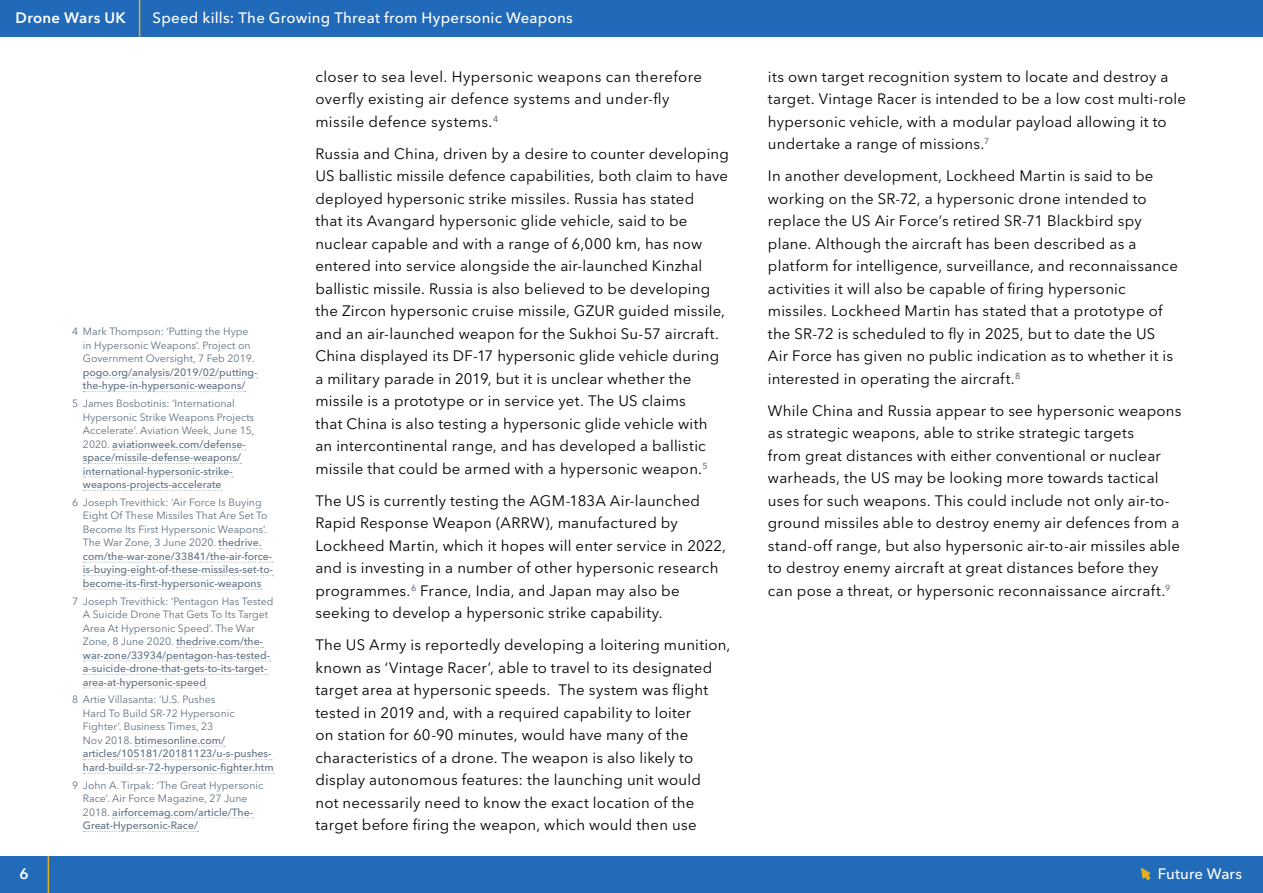
<style>
.page{position:relative;width:1263px;height:893px;background:#fff}
.page>*{position:absolute;margin:0;border:0;box-sizing:border-box;transform-origin:0 0}
.Body{font:15px/22.5px "Avenir Next LT Pro";letter-spacing:.015em;color:#000}
.t1{font:500 15px "Avenir Next LT Pro";letter-spacing:.015em;color:#fff}
.t2{font:600 15px "Avenir Next LT Pro";letter-spacing:.02em;color:#fff}
.Footnote{font:500 10.5px/13.5px "Avenir Next LT Pro";color:#617181}
.Footnote-2{font:10.5px/13.5px "Avenir Next LT Pro";color:#617181}
.s1{font-weight:500}
.s2{font-weight:400}
</style>
<div class="page">
<div style="left:0;top:856px;width:1263px;height:37px;background:#226bb8"></div>
<div style="left:0;top:0;width:1263px;height:37px;background:#216ab9"></div>
<svg style="left:1141px;top:868px;width:10px;height:12px"></svg>
<hr style="left:48px;top:856px;width:1px;height:37px;background:#e1af20">
<hr style="left:139px;top:0;width:1px;height:37px;background:#e1af20">
<svg style="left:83px;top:378px;width:175px;height:1px"></svg>
<svg style="left:83px;top:391px;width:163px;height:1px"></svg>
<svg style="left:113px;top:449px;width:133px;height:1px"></svg>
<svg style="left:83px;top:463px;width:158px;height:1px"></svg>
<svg style="left:83px;top:476px;width:150px;height:1px"></svg>
<svg style="left:83px;top:490px;width:139px;height:1px"></svg>
<svg style="left:219px;top:548px;width:43px;height:1px"></svg>
<svg style="left:83px;top:562px;width:190px;height:1px"></svg>
<svg style="left:83px;top:575px;width:191px;height:1px"></svg>
<svg style="left:83px;top:589px;width:179px;height:1px"></svg>
<svg style="left:177px;top:647px;width:86px;height:1px"></svg>
<svg style="left:83px;top:660px;width:188px;height:1px"></svg>
<svg style="left:83px;top:674px;width:185px;height:1px"></svg>
<svg style="left:83px;top:687px;width:123px;height:1px"></svg>
<svg style="left:135px;top:746px;width:90px;height:1px"></svg>
<svg style="left:83px;top:759px;width:189px;height:1px"></svg>
<svg style="left:83px;top:773px;width:191px;height:1px"></svg>
<svg style="left:113px;top:817px;width:140px;height:1px"></svg>
<svg style="left:83px;top:831px;width:116px;height:1px"></svg>
<p class="t2" style="left:16px;top:9px;width:112px">Drone Wars UK</p>
<p class="t1" style="left:153px;top:9px;width:422px">Speed kills: The Growing Threat from Hypersonic Weapons</p>
<p class="Footnote-2" style="left:83px;top:325px;width:176px;text-indent:-11px">4 Mark Thompson: ‘Putting the Hype in Hypersonic Weapons’. Project on Government Oversight, 7 Feb 2019. <span class="s1">pogo.org/analysis/2019/02/putting&shy;the-hype-in-hypersonic-weapons/</span></p>
<p class="Footnote" style="left:83px;top:397px;width:173px;text-indent:-11px"><span class="s2">5 James Bosbotinis: ‘International Hypersonic Strike Weapons Projects Accelerate’. Aviation Week, June 15, 2020.</span> aviationweek.com/defense&shy;space/missile-defense-weapons/ international-hypersonic-strike&shy;weapons-projects-accelerate</p>
<p class="Footnote" style="left:83px;top:495px;width:192px;text-indent:-11px"><span class="s2">6 Joseph Trevithick: ‘Air Force Is Buying Eight Of These Missiles That Are Set To Become Its First Hypersonic Weapons’.<br>The War Zone, 3 June 2020.</span> thedrive. com/the-war-zone/33841/the-air-force&shy;is-buying-eight-of-these-missiles-set-to&shy;become-its-first-hypersonic-weapons</p>
<p class="Footnote" style="left:83px;top:594px;width:192px;text-indent:-11px"><span class="s2">7 Joseph Trevithick: ‘Pentagon Has Tested A Suicide Drone That Gets To Its Target Area At Hypersonic Speed’. The War Zone, 8 June 2020.</span> thedrive.com/the&shy;war-zone/33934/pentagon-has-tested&shy;a-suicide-drone-that-gets-to-its-target&shy;area-at-hypersonic-speed</p>
<p class="Footnote" style="left:83px;top:693px;width:192px;text-indent:-11px"><span class="s2">8 Artie Villasanta: ‘U.S. Pushes<br>Hard To Build SR-72 Hypersonic Fighter’. Business Times, 23<br>Nov 2018.</span> btimesonline.com/ articles/105181/20181123/u-s-pushes&shy;hard-build-sr-72-hypersonic-fighter.htm</p>
<p class="Footnote-2" style="left:83px;top:778px;width:182px;text-indent:-11px">9 John A. Tirpak: ‘The Great Hypersonic Race’. Air Force Magazine, 27 June 2018. <span class="s1">airforcemag.com/article/The-Great-Hypersonic-Race/</span></p>
<p class="Body" style="left:315px;top:65px;width:388px">closer to sea level. Hypersonic weapons can therefore overfly existing air defence systems and under-fly missile defence systems.<sup>4</sup></p>
<p class="Body" style="left:315px;top:142px;width:415px">Russia and China, driven by a desire to counter developing US ballistic missile defence capabilities, both claim to have deployed hypersonic strike missiles. Russia has stated<br>that its Avangard hypersonic glide vehicle, said to be nuclear capable and with a range of 6,000 km, has now entered into service alongside the air-launched Kinzhal ballistic missile. Russia is also believed to be developing the Zircon hypersonic cruise missile, GZUR guided missile, and an air-launched weapon for the Sukhoi Su-57 aircraft.<br>China displayed its DF-17 hypersonic glide vehicle during a military parade in 2019, but it is unclear whether the missile is a prototype or in service yet. The US claims<br>that China is also testing a hypersonic glide vehicle with<br>an intercontinental range, and has developed a ballistic missile that could be armed with a hypersonic weapon.<sup>5</sup></p>
<p class="Body" style="left:315px;top:489px;width:412px">The US is currently testing the AGM-183A Air-launched Rapid Response Weapon (ARRW), manufactured by Lockheed Martin, which it hopes will enter service in 2022, and is investing in a number of other hypersonic research programmes.<sup>6</sup> France, India, and Japan may also be seeking to develop a hypersonic strike capability.</p>
<p class="Body" style="left:315px;top:634px;width:417px">The US Army is reportedly developing a loitering munition, known as ‘Vintage Racer’, able to travel to its designated target area at hypersonic speeds. The system was flight tested in 2019 and, with a required capability to loiter<br>on station for 60-90 minutes, would have many of the characteristics of a drone. The weapon is also likely to display autonomous features: the launching unit would<br>not necessarily need to know the exact location of the target before firing the weapon, which would then use</p>
<p class="Body" style="left:768px;top:65px;width:420px">its own target recognition system to locate and destroy a target. Vintage Racer is intended to be a low cost multi-role hypersonic vehicle, with a modular payload allowing it to undertake a range of missions.<sup>7</sup></p>
<p class="Body" style="left:768px;top:165px;width:411px">In another development, Lockheed Martin is said to be working on the SR-72, a hypersonic drone intended to replace the US Air Force’s retired SR-71 Blackbird spy plane. Although the aircraft has been described as a platform for intelligence, surveillance, and reconnaissance activities it will also be capable of firing hypersonic missiles. Lockheed Martin has stated that a prototype of the SR-72 is scheduled to fly in 2025, but to date the US Air Force has given no public indication as to whether it is interested in operating the aircraft.<sup>8</sup></p>
<p class="Body" style="left:768px;top:399px;width:415px">While China and Russia appear to see hypersonic weapons as strategic weapons, able to strike strategic targets<br>from great distances with either conventional or nuclear warheads, the US may be looking more towards tactical uses for such weapons. This could include not only air-to&shy;ground missiles able to destroy enemy air defences from a stand-off range, but also hypersonic air-to-air missiles able to destroy enemy aircraft at great distances before they can pose a threat, or hypersonic reconnaissance aircraft.<sup>9</sup></p>
<p class="t2" style="left:20px;top:864px;width:11px">6</p>
<p class="t1" style="left:1158px;top:864px;width:86px">Future Wars</p>
</div>
